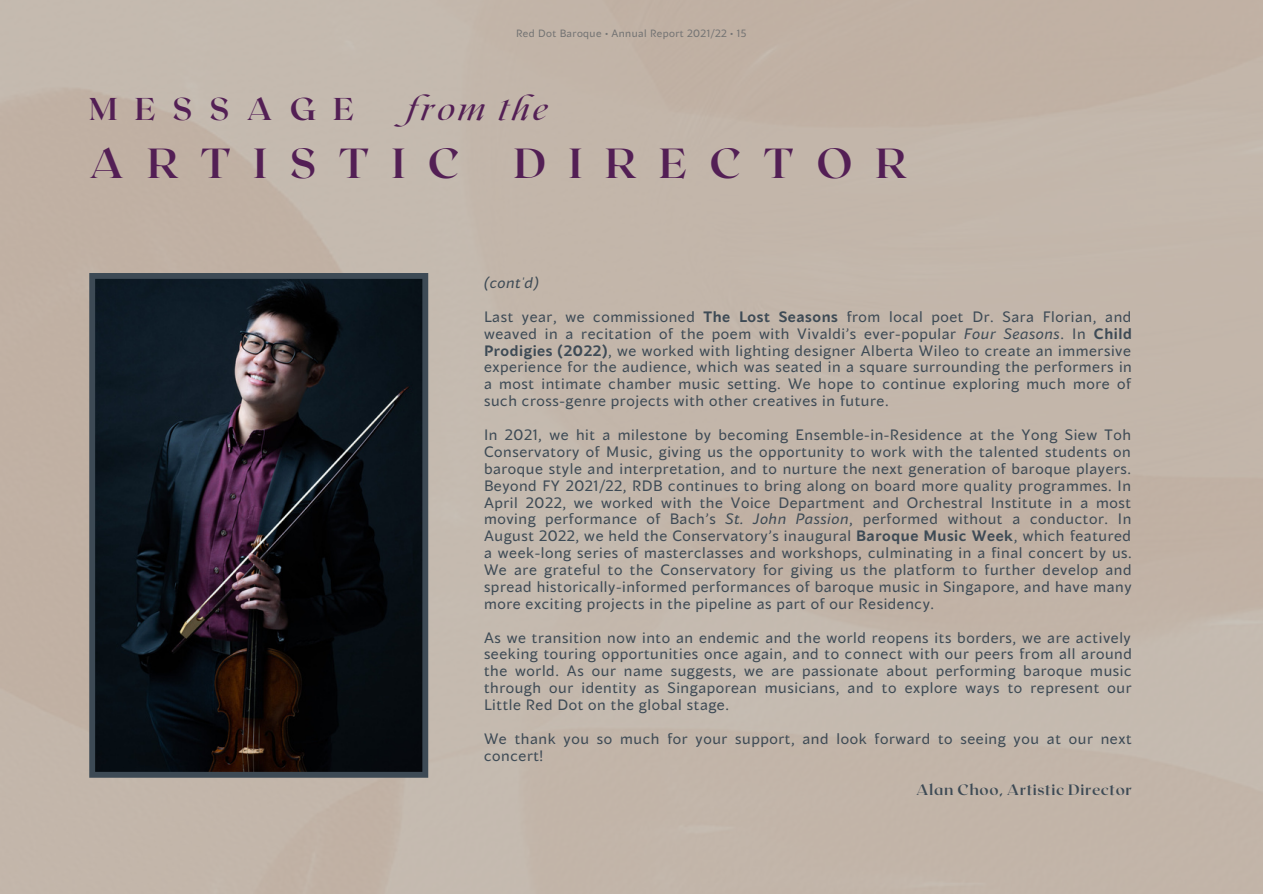
<style>
.page{position:relative;width:1263px;height:894px;background:#fff}
.page>*{position:absolute;margin:0;border:0;box-sizing:border-box;transform-origin:0 0}
.t1{font:700 42px "Roxborough CF";letter-spacing:.545em;color:#531f55}
.t2{font:700 31.5px "Roxborough CF";letter-spacing:.545em;color:#531f55}
.t3{font:italic 31.5px "Roxborough CF";letter-spacing:.115em;color:#531f55}
.t4{font:15px/16.8px "Blacker Sans Pro";letter-spacing:.04em;color:#3d4a55;text-align:justify}
.t5{font:700 15px "Roxborough CF";letter-spacing:.04em;color:#3d4a55}
.t6{font:italic 15px "Blacker Sans Pro";color:#3d4a55}
.t7{font:10.5px "Blacker Sans Pro";letter-spacing:.04em;color:#737373}
.s1{font-weight:700}
.s2{font-style:italic}
</style>
<div class="page">
<div style="left:0;top:0;width:1263px;height:893px;background:#c3b6aa"></div>
<svg style="left:89px;top:273px;width:339px;height:504px;background:#171a21"></svg>
<p class="t7" style="left:516px;top:27px;width:232px">Red Dot Baroque • Annual Report 2021/22 • 15</p>
<h2 class="t3" style="left:407px;top:87px;width:142px">from the</h2>
<h2 class="t2" style="left:89px;top:89px;width:266px">MESSAGE</h2>
<h1 class="t1" style="left:89px;top:136px;width:372px">ARTISTIC</h1>
<h1 class="t1" style="left:514px;top:136px;width:394px">DIRECTOR</h1>
<p class="t6" style="left:484px;top:272px;width:56px">(cont'd)</p>
<p class="t4" style="left:484px;top:308px;width:649px">Last year, we commissioned <span class="s1">The Lost Seasons</span> from local poet Dr. Sara Florian, and weaved in a recitation of the poem with Vivaldi’s ever-popular <span class="s2">Four Seasons</span>. In <span class="s1">Child Prodigies (2022)</span>, we worked with lighting designer Alberta Wileo to create an immersive experience for the audience, which was seated in a square surrounding the performers in a most intimate chamber music setting. We hope to continue exploring much more of such cross-genre projects with other creatives in future.</p>
<p class="t4" style="left:484px;top:426px;width:649px">In 2021, we hit a milestone by becoming Ensemble-in-Residence at the Yong Siew Toh Conservatory of Music, giving us the opportunity to work with the talented students on baroque style and interpretation, and to nurture the next generation of baroque players.<br>Beyond FY 2021/22, RDB continues to bring along on board more quality programmes. In April 2022, we worked with the Voice Department and Orchestral Institute in a most moving performance of Bach’s <span class="s2">St. John Passion</span>, performed without a conductor. In August 2022, we held the Conservatory’s inaugural <span class="s1">Baroque Music Week</span>, which featured a week-long series of masterclasses and workshops, culminating in a final concert by us.<br>We are grateful to the Conservatory for giving us the platform to further develop and spread historically-informed performances of baroque music in Singapore, and have many more exciting projects in the pipeline as part of our Residency.</p>
<p class="t4" style="left:484px;top:628px;width:649px">As we transition now into an endemic and the world reopens its borders, we are actively seeking touring opportunities once again, and to connect with our peers from all around the world. As our name suggests, we are passionate about performing baroque music through our identity as Singaporean musicians, and to explore ways to represent our Little Red Dot on the global stage.</p>
<p class="t4" style="left:484px;top:729px;width:649px">We thank you so much for your support, and look forward to seeing you at our next concert!</p>
<p class="t5" style="left:916px;top:779px;width:217px">Alan Choo, Artistic Director</p>
</div>
